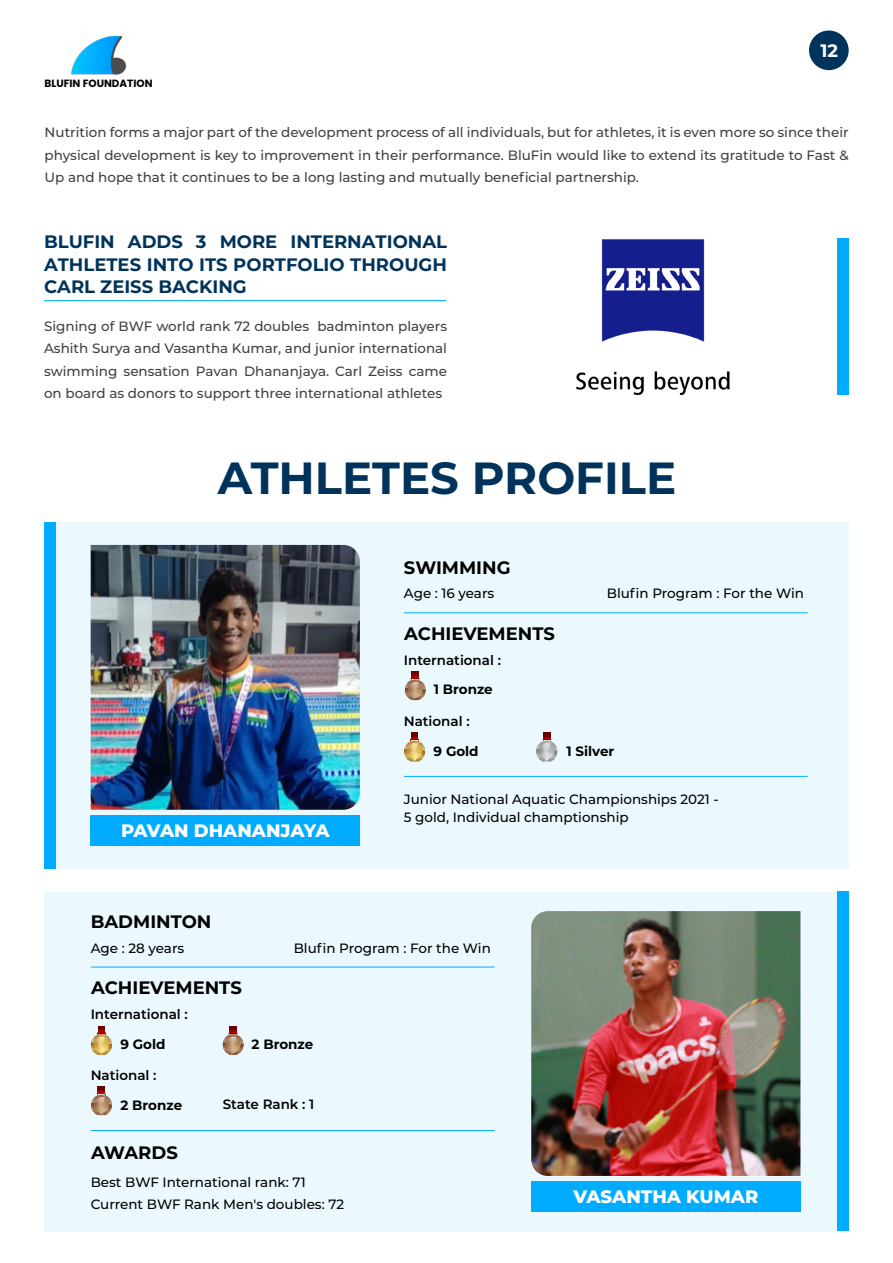
<style>
.page{position:relative;width:893px;height:1263px;background:#fff}
.page>*{position:absolute;margin:0;border:0;box-sizing:border-box;transform-origin:0 0}
.t1{font:700 45px "Montserrat";color:#00335b}
.t2{font:700 18px/22.5px "Montserrat";color:#00335b;text-align:justify}
.t3{font:700 18px "Montserrat";color:#000}
.t4{font:800 18px "Montserrat";color:#fff}
.t5{font:700 18px "Montserrat";color:#fff}
.t6{font:500 13.5px/22.5px "Montserrat";color:#414042;text-align:justify}
.t7{font:500 13.5px/18px "Montserrat";color:#000}
.t8{font:600 13.5px "Montserrat";color:#000}
.t9{font:700 13.5px "Montserrat";color:#000}
.t10{font:700 10.5px "Poppins";color:#000}
</style>
<div class="page">
<img style="left:71px;top:35px;width:55px;height:40px">
<div style="left:809px;top:31px;width:40px;height:39px;background:#00335b;border-radius:20px"></div>
<hr style="left:44px;top:300px;width:402px;height:1px;background:#00acff">
<div style="left:837px;top:238px;width:12px;height:157px;background:#00acff"></div>
<img style="left:576px;top:239px;width:154px;height:157px">
<div style="left:45px;top:523px;width:804px;height:346px;background:#ebf9ff"></div>
<div style="left:44px;top:523px;width:12px;height:346px;background:#00acff"></div>
<div style="left:91px;top:815px;width:269px;height:30px;background:#00acff"></div>
<hr style="left:404px;top:613px;width:404px;height:1px;background:#00acff">
<hr style="left:404px;top:776px;width:404px;height:1px;background:#00acff">
<svg style="left:404px;top:733px;width:22px;height:29px"></svg>
<svg style="left:536px;top:733px;width:22px;height:29px"></svg>
<img style="left:91px;top:545px;width:269px;height:265px">
<svg style="left:404px;top:672px;width:22px;height:29px"></svg>
<div style="left:45px;top:892px;width:804px;height:339px;background:#ebf9ff"></div>
<div style="left:837px;top:892px;width:12px;height:339px;background:#00acff"></div>
<div style="left:531px;top:1181px;width:270px;height:31px;background:#00acff"></div>
<hr style="left:91px;top:967px;width:404px;height:1px;background:#00acff">
<hr style="left:91px;top:1130px;width:404px;height:1px;background:#00acff">
<svg style="left:90px;top:1026px;width:22px;height:29px"></svg>
<img style="left:531px;top:911px;width:269px;height:265px">
<svg style="left:222px;top:1026px;width:22px;height:29px"></svg>
<svg style="left:91px;top:1087px;width:21px;height:29px"></svg>
<p class="t10" style="left:44px;top:77px;width:110px">BLUFIN FOUNDATION</p>
<h2 class="t5" style="left:820px;top:37px;width:19px">12</h2>
<p class="t6" style="left:45px;top:121px;width:806px">Nutrition forms a major part of the development process of all individuals, but for athletes, it is even more so since their physical development is key to improvement in their performance. BluFin would like to extend its gratitude to Fast &amp; Up and hope that it continues to be a long lasting and mutually beneficial partnership.</p>
<h2 class="t2" style="left:44px;top:230px;width:404px">BLUFIN ADDS 3 MORE INTERNATIONAL ATHLETES INTO ITS PORTFOLIO THROUGH CARL ZEISS BACKING</h2>
<p class="t6" style="left:44px;top:314px;width:404px">Signing of BWF world rank 72 doubles badminton players Ashith Surya and Vasantha Kumar, and junior international swimming sensation Pavan Dhananjaya. Carl Zeiss came on board as donors to support three international athletes</p>
<h1 class="t1" style="left:218px;top:445px;width:460px">ATHLETES PROFILE</h1>
<h2 class="t3" style="left:404px;top:555px;width:108px">SWIMMING</h2>
<p class="t7" style="left:404px;top:584px;width:92px">Age : 16 years</p>
<p class="t7" style="left:607px;top:584px;width:199px">Blufin Program : For the Win</p>
<h2 class="t3" style="left:404px;top:621px;width:152px">ACHIEVEMENTS</h2>
<p class="t8" style="left:404px;top:651px;width:99px">International :</p>
<h2 class="t4" style="left:121px;top:817px;width:210px">PAVAN DHANANJAYA</h2>
<p class="t9" style="left:434px;top:680px;width:61px">1 Bronze</p>
<p class="t8" style="left:404px;top:711px;width:67px">National :</p>
<p class="t9" style="left:434px;top:741px;width:47px">9 Gold</p>
<p class="t9" style="left:566px;top:741px;width:50px">1 Silver</p>
<p class="t7" style="left:404px;top:790px;width:316px">Junior National Aquatic Championships 2021 -<br>5 gold, Individual champtionship</p>
<h2 class="t3" style="left:91px;top:909px;width:122px">BADMINTON</h2>
<p class="t7" style="left:91px;top:938px;width:95px">Age : 28 years</p>
<p class="t7" style="left:294px;top:938px;width:199px">Blufin Program : For the Win</p>
<h2 class="t3" style="left:91px;top:975px;width:152px">ACHIEVEMENTS</h2>
<p class="t8" style="left:91px;top:1005px;width:99px">International :</p>
<p class="t9" style="left:120px;top:1034px;width:47px">9 Gold</p>
<p class="t9" style="left:252px;top:1034px;width:63px">2 Bronze</p>
<p class="t8" style="left:91px;top:1065px;width:67px">National :</p>
<p class="t9" style="left:120px;top:1095px;width:63px">2 Bronze</p>
<p class="t8" style="left:223px;top:1095px;width:93px">State Rank : 1</p>
<h2 class="t3" style="left:91px;top:1139px;width:88px">AWARDS</h2>
<p class="t7" style="left:91px;top:1170px;width:255px;line-height:22.5px">Best BWF International rank: 71<br>Current BWF Rank Men's doubles: 72</p>
<h2 class="t4" style="left:573px;top:1183px;width:187px">VASANTHA KUMAR</h2>
</div>
